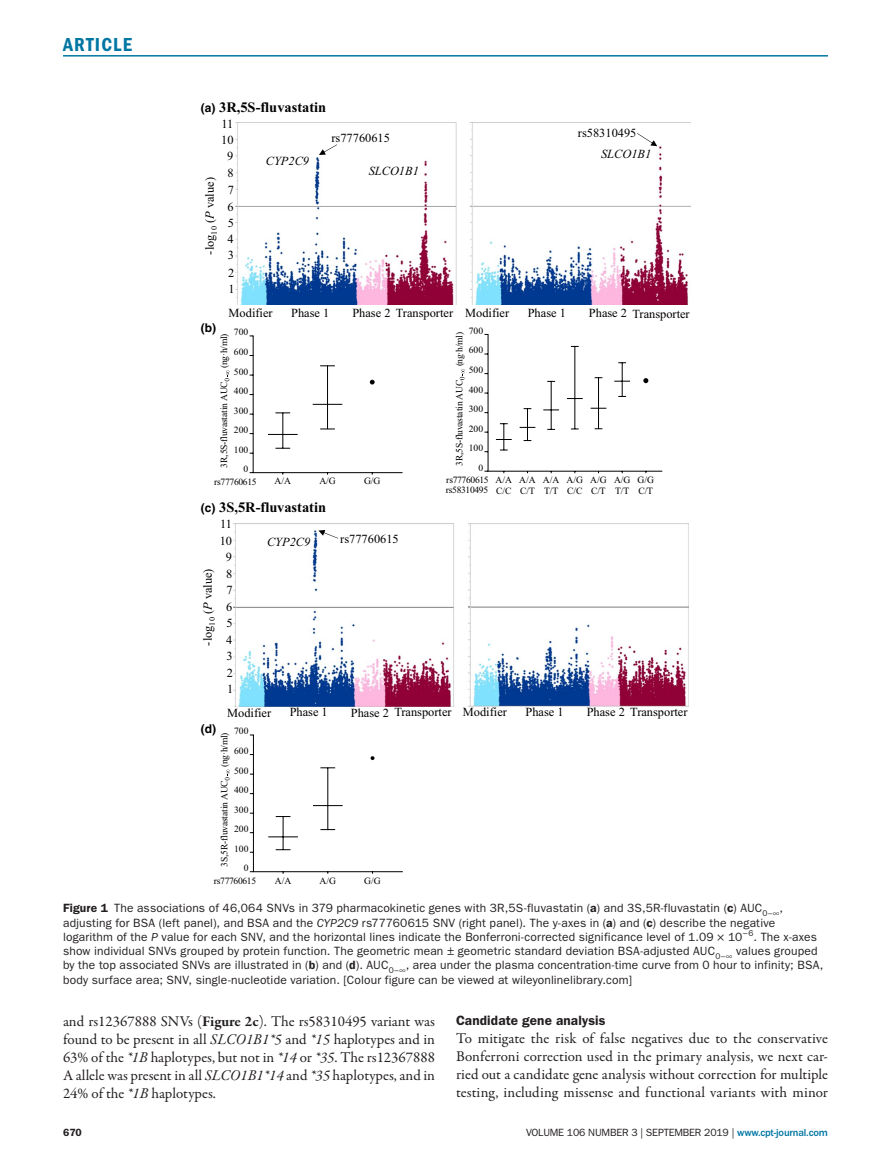
<style>
.page{position:relative;width:891px;height:1175px;background:#fff}
.page>*{position:absolute;margin:0;border:0;box-sizing:border-box;transform-origin:0 0}
.t1{font:19.5px "ITC Franklin Gothic Std Dm Cd";letter-spacing:.06em;color:#0076a3}
.t2{font:15px/18px "Garamond Premr Pro";color:#231f20;text-align:justify}
.t3{font:700 14.4px "Times New Roman";color:#000}
.t4{font:600 13.5px "ITC Franklin Gothic Std";letter-spacing:.01em;color:#231f20}
.t5{font:12.45px/16.6px "Times New Roman";color:#000;text-align:center}
.t6{font:italic 12.45px "Times New Roman";color:#000}
.t7{font:12px/14.2px "ITC Franklin Gothic Std";letter-spacing:.015em;color:#231f20}
.t8{font:700 12px "Helvetica";color:#000}
.t9{font:10.5px "ITC Franklin Gothic Std";letter-spacing:-.015em;color:#231f20}
.t10{font:600 10.5px "ITC Franklin Gothic Std";color:#231f20}
.t11{font:9.6px/10.8px "Times New Roman";letter-spacing:-.015em;color:#000}
.t12{font:9.6px/9.8px "Times New Roman";letter-spacing:-.035em;color:#000}
.t13{font:9.6px "Times New Roman";letter-spacing:-.04em;color:#000}
.s1{font-family:"Helvetica";font-size:12px}
.s2{font-style:italic}
.s3{font-weight:600}
.s4{font-weight:700}
.s5{font-weight:500;color:#0076a3}
</style>
<div class="page">
<hr style="left:63px;top:55px;width:765px;height:2px;background:#0076a3">
<img style="left:234px;top:523px;width:455px;height:183px">
<img style="left:236px;top:123px;width:454px;height:182px">
<hr style="left:488px;top:471px;width:174px;height:1px;background:#000">
<hr style="left:488px;top:334px;width:1px;height:137px;background:#000">
<svg style="left:496px;top:423px;width:16px;height:28px"></svg>
<hr style="left:575px;top:346px;width:1px;height:52px;background:#000">
<hr style="left:575px;top:398px;width:1px;height:31px;background:#000">
<svg style="left:567px;top:398px;width:16px;height:1px"></svg>
<hr style="left:598px;top:378px;width:1px;height:30px;background:#000">
<svg style="left:591px;top:408px;width:15px;height:21px"></svg>
<svg style="left:643px;top:378px;width:5px;height:5px"></svg>
<svg style="left:520px;top:408px;width:15px;height:33px"></svg>
<svg style="left:543px;top:381px;width:16px;height:49px"></svg>
<svg style="left:614px;top:362px;width:16px;height:35px"></svg>
<hr style="left:253px;top:871px;width:150px;height:1px;background:#000">
<hr style="left:253px;top:734px;width:1px;height:138px;background:#000">
<svg style="left:276px;top:816px;width:14px;height:34px"></svg>
<hr style="left:268px;top:836px;width:30px;height:1px;background:#000">
<hr style="left:327px;top:767px;width:1px;height:38px;background:#000">
<svg style="left:320px;top:767px;width:15px;height:1px"></svg>
<svg style="left:320px;top:806px;width:15px;height:24px"></svg>
<hr style="left:313px;top:805px;width:30px;height:1px;background:#000">
<svg style="left:371px;top:756px;width:3px;height:4px"></svg>
<hr style="left:253px;top:472px;width:150px;height:1px;background:#000">
<hr style="left:253px;top:335px;width:1px;height:138px;background:#000">
<svg style="left:275px;top:412px;width:15px;height:37px"></svg>
<hr style="left:268px;top:434px;width:30px;height:1px;background:#000">
<svg style="left:370px;top:380px;width:4px;height:4px"></svg>
<hr style="left:327px;top:366px;width:1px;height:38px;background:#000">
<svg style="left:320px;top:365px;width:15px;height:1px"></svg>
<svg style="left:313px;top:404px;width:29px;height:25px"></svg>
<svg style="left:319px;top:144px;width:18px;height:11px"></svg>
<svg style="left:318px;top:530px;width:20px;height:8px"></svg>
<svg style="left:637px;top:133px;width:20px;height:13px"></svg>
<svg style="left:225px;top:370px;width:4px;height:11px"></svg>
<svg style="left:225px;top:769px;width:5px;height:11px"></svg>
<svg style="left:460px;top:369px;width:5px;height:11px"></svg>
<h1 class="t1" style="left:63px;top:33px;width:71px">ARTICLE</h1>
<p class="t3" style="left:201px;top:97px;width:127px"><span class="s1">(a)</span> 3R,5S-fluvastatin</p>
<p class="t5" style="left:222px;top:115px;width:13px">11</p>
<p class="t5" style="left:221px;top:132px;width:14px">10<br>9<br>8<br>7<br>6</p>
<p class="t5" style="left:228px;top:214px;width:8px;line-height:16.2px;text-align:justify">5<br>4<br>3</p>
<p class="t5" style="left:228px;top:264px;width:8px;line-height:15.9px;text-align:left">2<br>1</p>
<p class="t5" style="left:201px;top:254px;width:79px;rotate:-90deg">-log<sub>10</sub> (<span class="s2">P</span> value)</p>
<p class="t6" style="left:266px;top:152px;width:45px">CYP2C9</p>
<p class="t5" style="left:332px;top:129px;width:60px">rs77760615</p>
<p class="t6" style="left:369px;top:162px;width:52px">SLCO1B1</p>
<p class="t5" style="left:578px;top:124px;width:60px">rs58310495</p>
<p class="t6" style="left:601px;top:146px;width:52px">SLCO1B1</p>
<p class="t5" style="left:229px;top:304px;width:46px">Modifier</p>
<p class="t5" style="left:291px;top:304px;width:40px">Phase 1</p>
<p class="t5" style="left:352px;top:304px;width:158px">Phase 2 Transporter Modifier</p>
<p class="t5" style="left:528px;top:304px;width:40px">Phase 1</p>
<p class="t5" style="left:589px;top:305px;width:102px">Phase 2 Transporter</p>
<p class="t8" style="left:201px;top:320px;width:17px">(b)</p>
<p class="t11" style="left:234px;top:326px;width:16px">700</p>
<p class="t11" style="left:219px;top:368px;width:36px;rotate:-90deg">(ng·h/ml)</p>
<p class="t11" style="left:234px;top:346px;width:16px">600</p>
<p class="t11" style="left:234px;top:366px;width:16px">500</p>
<p class="t11" style="left:219px;top:467px;width:88px;rotate:-90deg">3R,5S-fluvastatin AUC</p>
<p class="t11" style="left:234px;top:385px;width:16px">400</p>
<p class="t11" style="left:234px;top:405px;width:16px">300</p>
<p class="t11" style="left:234px;top:424px;width:16px">200</p>
<p class="t11" style="left:234px;top:444px;width:16px">100</p>
<p class="t11" style="left:244px;top:463px;width:6px">0</p>
<p class="t13" style="left:214px;top:475px;width:44px">rs77760615</p>
<p class="t11" style="left:275px;top:475px;width:18px">A/A</p>
<p class="t11" style="left:319px;top:475px;width:18px">A/G</p>
<p class="t11" style="left:364px;top:475px;width:18px">G/G</p>
<p class="t3" style="left:201px;top:497px;width:127px"><span class="s1">(c)</span> 3S,5R-fluvastatin</p>
<p class="t5" style="left:220px;top:515px;width:13px">11</p>
<p class="t5" style="left:220px;top:532px;width:14px">10<br>9<br>8<br>7<br>6</p>
<p class="t5" style="left:226px;top:615px;width:8px;line-height:16.2px;text-align:justify">5<br>4<br>3</p>
<p class="t5" style="left:227px;top:665px;width:8px;line-height:15.9px;text-align:left">2<br>1</p>
<p class="t5" style="left:199px;top:645px;width:79px;rotate:-90deg">-log<sub>10</sub> (<span class="s2">P</span> value)</p>
<p class="t6" style="left:267px;top:533px;width:45px">CYP2C9</p>
<p class="t5" style="left:340px;top:530px;width:60px">rs77760615</p>
<p class="t11" style="left:469px;top:325px;width:16px">700</p>
<p class="t11" style="left:454px;top:366px;width:36px;rotate:-90deg">(ng·h/ml)</p>
<p class="t11" style="left:469px;top:345px;width:16px">600</p>
<p class="t11" style="left:469px;top:364px;width:16px">500</p>
<p class="t11" style="left:454px;top:466px;width:87px;rotate:-90deg">3R,5S-fluvastatin AUC</p>
<p class="t11" style="left:469px;top:384px;width:16px">400</p>
<p class="t11" style="left:469px;top:403px;width:16px">300</p>
<p class="t11" style="left:469px;top:423px;width:16px">200</p>
<p class="t11" style="left:469px;top:442px;width:16px">100</p>
<p class="t11" style="left:478px;top:462px;width:6px">0</p>
<p class="t11" style="left:496px;top:474px;width:18px">A/A<br>C/C</p>
<p class="t11" style="left:519px;top:474px;width:18px">A/A<br>C/T</p>
<p class="t11" style="left:543px;top:474px;width:18px">A/A<br>T/T</p>
<p class="t11" style="left:567px;top:474px;width:18px">A/G<br>C/C</p>
<p class="t11" style="left:590px;top:474px;width:18px">A/G<br>C/T</p>
<p class="t11" style="left:614px;top:474px;width:18px">A/G<br>T/T</p>
<p class="t11" style="left:638px;top:474px;width:18px">G/G<br>C/T</p>
<p class="t12" style="left:446px;top:475px;width:44px">rs77760615 rs58310495</p>
<p class="t5" style="left:227px;top:704px;width:46px">Modifier</p>
<p class="t5" style="left:290px;top:703px;width:40px">Phase 1</p>
<p class="t5" style="left:351px;top:703px;width:158px">Phase 2 Transporter Modifier</p>
<p class="t5" style="left:526px;top:703px;width:40px">Phase 1</p>
<p class="t5" style="left:587px;top:703px;width:102px">Phase 2 Transporter</p>
<p class="t8" style="left:201px;top:721px;width:17px">(d)</p>
<p class="t11" style="left:234px;top:725px;width:16px">700</p>
<p class="t11" style="left:219px;top:767px;width:36px;rotate:-90deg">(ng·h/ml)</p>
<p class="t11" style="left:234px;top:745px;width:16px">600</p>
<p class="t11" style="left:234px;top:765px;width:16px">500</p>
<p class="t11" style="left:219px;top:866px;width:87px;rotate:-90deg">3S,5R-fluvastatin AUC</p>
<p class="t11" style="left:234px;top:784px;width:16px">400</p>
<p class="t11" style="left:234px;top:804px;width:16px">300</p>
<p class="t11" style="left:234px;top:823px;width:16px">200</p>
<p class="t11" style="left:234px;top:843px;width:16px">100</p>
<p class="t11" style="left:244px;top:862px;width:6px">0</p>
<p class="t13" style="left:214px;top:874px;width:44px">rs77760615</p>
<p class="t11" style="left:275px;top:874px;width:18px">A/A</p>
<p class="t11" style="left:320px;top:874px;width:18px">A/G</p>
<p class="t11" style="left:364px;top:874px;width:18px">G/G</p>
<p class="t7" style="left:63px;top:901px;width:762px"><span class="s3">Figure 1</span> The associations of 46,064 SNVs in 379 pharmacokinetic genes with 3R,5S-fluvastatin (<span class="s3">a</span>) and 3S,5R-fluvastatin (<span class="s3">c</span>) AUC<sub>0–∞</sub>, adjusting for BSA (left panel), and BSA and the <span class="s2">CYP2C9</span> rs77760615 SNV (right panel). The y-axes in (<span class="s3">a</span>) and (<span class="s3">c</span>) describe the negative logarithm of the <span class="s2">P</span> value for each SNV, and the horizontal lines indicate the Bonferroni-corrected significance level of 1.09 × 10<sup>−6</sup>. The x-axes show individual SNVs grouped by protein function. The geometric mean ± geometric standard deviation BSA-adjusted AUC<sub>0–∞</sub> values grouped by the top associated SNVs are illustrated in (<span class="s3">b</span>) and (<span class="s3">d</span>). AUC<sub>0–∞</sub>, area under the plasma concentration-time curve from 0 hour to infinity; BSA, body surface area; SNV, single-nucleotide variation. [Colour figure can be viewed at wileyonlinelibrary.com]</p>
<p class="t2" style="left:63px;top:1012px;width:373px">and rs12367888 SNVs (<span class="s4">Figure 2c</span>). The rs58310495 variant was found to be present in all <span class="s2">SLCO1B1*5</span> and <span class="s2">*15</span> haplotypes and in 63% of the <span class="s2">*1B</span> haplotypes, but not in <span class="s2">*14</span> or <span class="s2">*35</span>. The rs12367888<br>A allele was present in all <span class="s2">SLCO1B1*14</span> and <span class="s2">*35</span> haplotypes, and in 24% of the <span class="s2">*1B</span> haplotypes.</p>
<p class="t4" style="left:456px;top:1011px;width:151px">Candidate gene analysis</p>
<p class="t2" style="left:456px;top:1029px;width:373px">To mitigate the risk of false negatives due to the conservative Bonferroni correction used in the primary analysis, we next car&shy;ried out a candidate gene analysis without correction for multiple testing, including missense and functional variants with minor</p>
<p class="t10" style="left:63px;top:1125px;width:20px">670</p>
<p class="t9" style="left:526px;top:1126px;width:303px">VOLUME 106 NUMBER 3 | SEPTEMBER 2019 | <span class="s5">www.cpt-journal.com</span></p>
</div>
